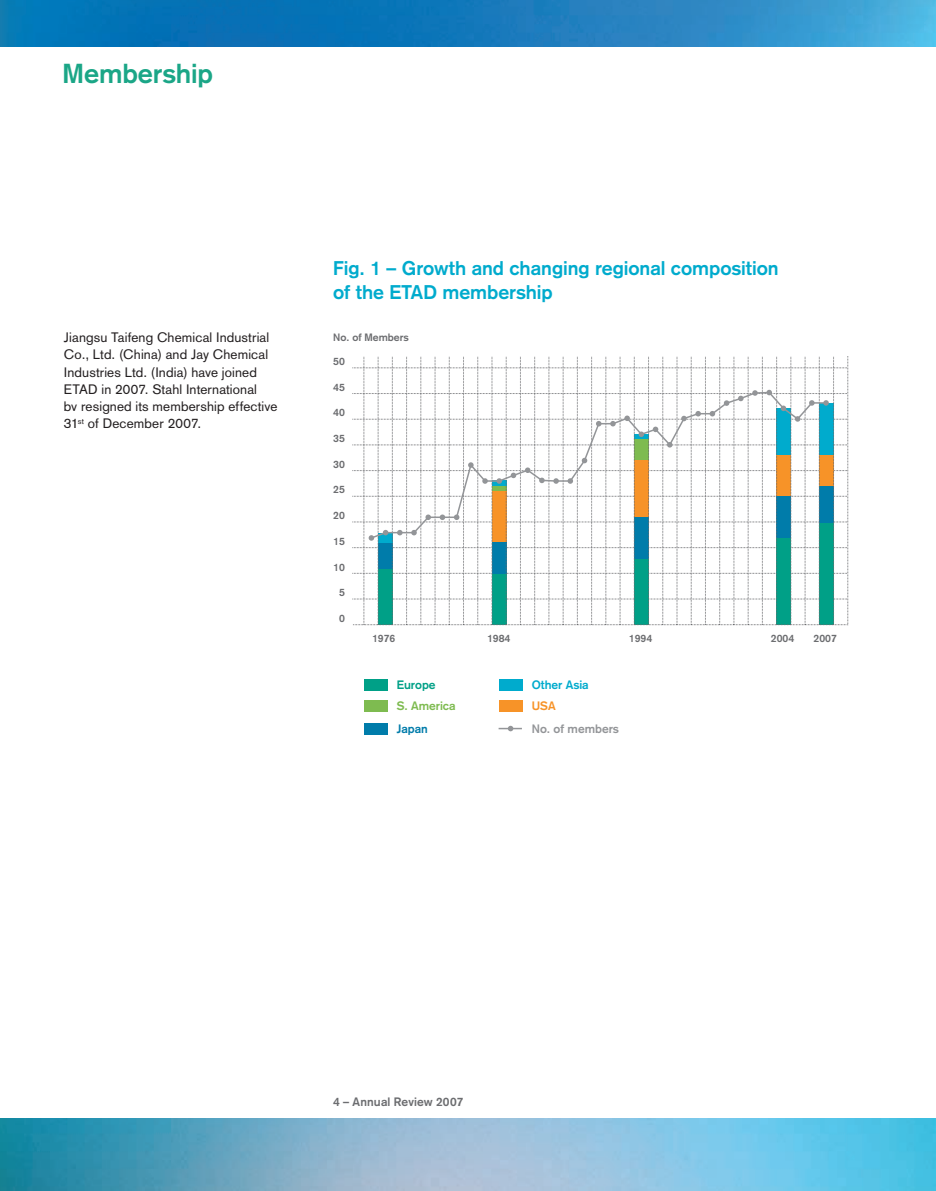
<style>
.page{position:relative;width:936px;height:1191px;background:#fff}
.page>*{position:absolute;margin:0;border:0;box-sizing:border-box;transform-origin:0 0}
.t1{font:700 27px "Akzidenz Grotesk";color:#1ba687}
.t2{font:700 19.5px/24px "Akzidenz Grotesk";letter-spacing:-.005em;color:#00abcd}
.t3{font:13.5px/17.2px "Akzidenz Grotesk";letter-spacing:.01em;color:#231f20}
.t4{font:700 12px "Akzidenz Grotesk";letter-spacing:.015em;color:#6c6d70}
.t5{font:700 12px "Akzidenz Grotesk";color:#939598}
.t6{font:700 12px "Akzidenz Grotesk";color:#7ebb50}
.t7{font:700 12px "Akzidenz Grotesk";color:#00abcd}
.t8{font:700 12px "Akzidenz Grotesk";color:#00a087}
.t9{font:700 12px "Akzidenz Grotesk";color:#007caa}
.t10{font:700 12px "Akzidenz Grotesk";color:#f79328}
.t11{font:700 10.5px "Akzidenz Grotesk";color:#6c6d70}
</style>
<div class="page">
<img style="left:0;top:0;width:935px;height:47px">
<div style="left:364px;top:679px;width:23px;height:11px;background:#00a087"></div>
<div style="left:364px;top:700px;width:23px;height:11px;background:#7ebb50"></div>
<div style="left:499px;top:700px;width:23px;height:11px;background:#f79328"></div>
<div style="left:364px;top:723px;width:23px;height:11px;background:#007caa"></div>
<div style="left:499px;top:679px;width:23px;height:11px;background:#00abcd"></div>
<svg style="left:498px;top:726px;width:24px;height:5px"></svg>
<svg style="left:352px;top:356px;width:496px;height:269px"></svg>
<svg style="left:352px;top:514px;width:495px;height:9px"></svg>
<svg style="left:352px;top:458px;width:495px;height:26px"></svg>
<svg style="left:352px;top:390px;width:495px;height:57px"></svg>
<svg style="left:369px;top:391px;width:458px;height:149px"></svg>
<img style="left:0;top:1118px;width:935px;height:73px">
<h1 class="t1" style="left:63px;top:58px;width:152px">Membership</h1>
<p class="t3" style="left:64px;top:329px;width:215px">Jiangsu Taifeng Chemical Industrial Co., Ltd. (China) and Jay Chemical Industries Ltd. (India) have joined ETAD in 2007. Stahl International<br>bv resigned its membership effective 31<sup>st</sup> of December 2007.</p>
<h2 class="t2" style="left:333px;top:256px;width:447px">Fig. 1 – Growth and changing regional composition of the ETAD membership</h2>
<p class="t11" style="left:333px;top:331px;width:77px">No. of Members</p>
<p class="t11" style="left:333px;top:355px;width:13px">50</p>
<p class="t11" style="left:333px;top:381px;width:13px">45</p>
<p class="t11" style="left:333px;top:406px;width:13px">40</p>
<p class="t11" style="left:333px;top:432px;width:13px">35</p>
<p class="t11" style="left:333px;top:458px;width:13px">30</p>
<p class="t11" style="left:333px;top:483px;width:13px">25</p>
<p class="t11" style="left:333px;top:509px;width:13px">20</p>
<p class="t11" style="left:333px;top:535px;width:13px">15</p>
<p class="t11" style="left:333px;top:560px;width:13px">10</p>
<p class="t11" style="left:339px;top:586px;width:7px">5</p>
<p class="t11" style="left:339px;top:612px;width:7px">0</p>
<p class="t11" style="left:372px;top:631px;width:25px">1976</p>
<p class="t11" style="left:487px;top:631px;width:25px">1984</p>
<p class="t11" style="left:629px;top:631px;width:25px">1994</p>
<p class="t11" style="left:770px;top:631px;width:25px">2004</p>
<p class="t11" style="left:813px;top:631px;width:25px">2007</p>
<p class="t7" style="left:531px;top:678px;width:58px">Other Asia</p>
<p class="t8" style="left:396px;top:678px;width:40px">Europe</p>
<p class="t6" style="left:396px;top:699px;width:60px">S. America</p>
<p class="t10" style="left:531px;top:699px;width:25px">USA</p>
<p class="t9" style="left:396px;top:721px;width:33px">Japan</p>
<p class="t5" style="left:531px;top:721px;width:89px">No. of members</p>
<p class="t4" style="left:333px;top:1094px;width:132px">4 – Annual Review 2007</p>
</div>
